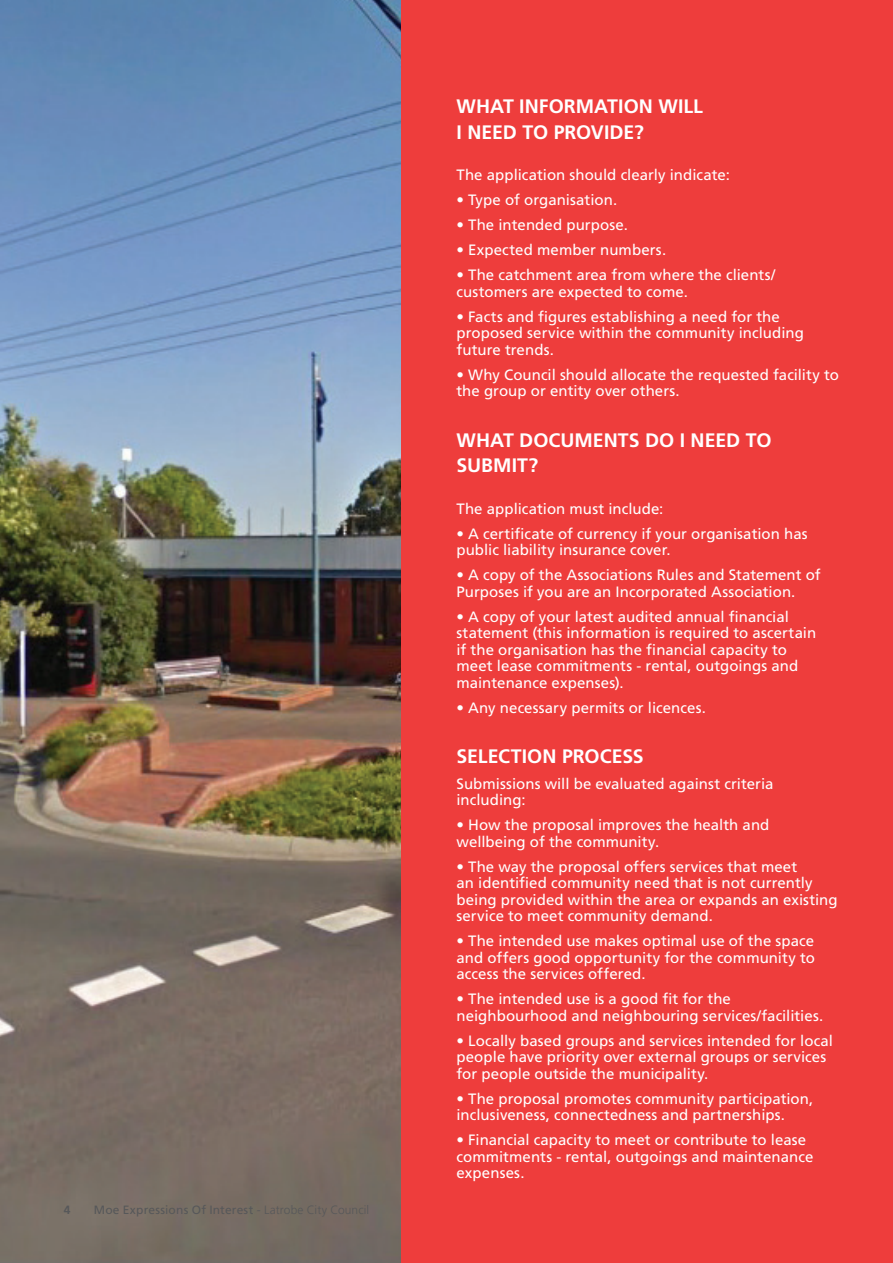
<style>
.page{position:relative;width:893px;height:1263px;background:#fff}
.page>*{position:absolute;margin:0;border:0;box-sizing:border-box;transform-origin:0 0}
.t1{font:700 19.5px/25.5px "Frutiger LT Std";color:#fff}
.t2{font:15px/16.5px "Frutiger LT Std";letter-spacing:.005em;color:#fff}
.t3{font:12px "Frutiger LT Std";letter-spacing:.02em;color:#57585a}
.t4{font:700 12px "Frutiger LT Std";color:#57585a}
.s1{font-weight:300}
</style>
<div class="page">
<img style="left:0;top:0;width:402px;height:1263px">
<div style="left:402px;top:0;width:491px;height:1263px;background:#ee3d3c"></div>
<p class="t4" style="left:64px;top:1202px;width:8px">4</p>
<p class="t3" style="left:94px;top:1202px;width:277px">Moe Expressions Of Interest <span class="s1">- Latrobe City Council</span></p>
<h1 class="t1" style="left:456px;top:94px;width:248px">WHAT INFORMATION WILL<br>I NEED TO PROVIDE?</h1>
<p class="t2" style="left:456px;top:167px;width:275px">The application should clearly indicate:</p>
<p class="t2" style="left:456px;top:192px;width:162px">• Type of organisation.</p>
<p class="t2" style="left:456px;top:217px;width:173px">• The intended purpose.</p>
<p class="t2" style="left:456px;top:242px;width:211px">• Expected member numbers.</p>
<p class="t2" style="left:456px;top:267px;width:320px">• The catchment area from where the clients/ customers are expected to come.</p>
<p class="t2" style="left:456px;top:308px;width:349px">• Facts and figures establishing a need for the proposed service within the community including future trends.</p>
<p class="t2" style="left:456px;top:366px;width:384px">• Why Council should allocate the requested facility to the group or entity over others.</p>
<h1 class="t1" style="left:456px;top:427px;width:316px">WHAT DOCUMENTS DO I NEED TO<br>SUBMIT?</h1>
<p class="t2" style="left:456px;top:500px;width:208px">The application must include:</p>
<p class="t2" style="left:456px;top:525px;width:353px">• A certificate of currency if your organisation has public liability insurance cover.</p>
<p class="t2" style="left:456px;top:567px;width:366px">• A copy of the Associations Rules and Statement of<br>Purposes if you are an Incorporated Association.</p>
<p class="t2" style="left:456px;top:609px;width:361px">• A copy of your latest audited annual financial statement (this information is required to ascertain if the organisation has the financial capacity to meet lease commitments - rental, outgoings and maintenance expenses).</p>
<p class="t2" style="left:456px;top:700px;width:251px">• Any necessary permits or licences.</p>
<h1 class="t1" style="left:456px;top:744px;width:189px">SELECTION PROCESS</h1>
<p class="t2" style="left:456px;top:775px;width:318px">Submissions will be evaluated against criteria including:</p>
<p class="t2" style="left:456px;top:817px;width:314px">• How the proposal improves the health and wellbeing of the community.</p>
<p class="t2" style="left:456px;top:858px;width:383px">• The way the proposal offers services that meet<br>an identified community need that is not currently being provided within the area or expands an existing service to meet community demand.</p>
<p class="t2" style="left:456px;top:933px;width:360px;text-align:justify">• The intended use makes optimal use of the space and offers good opportunity for the community to access the services offered.</p>
<p class="t2" style="left:456px;top:991px;width:368px">• The intended use is a good fit for the neighbourhood and neighbouring services/facilities.</p>
<p class="t2" style="left:456px;top:1032px;width:378px">• Locally based groups and services intended for local people have priority over external groups or services for people outside the municipality.</p>
<p class="t2" style="left:456px;top:1090px;width:358px">• The proposal promotes community participation, inclusiveness, connectedness and partnerships.</p>
<p class="t2" style="left:456px;top:1132px;width:358px">• Financial capacity to meet or contribute to lease commitments - rental, outgoings and maintenance expenses.</p>
</div>
